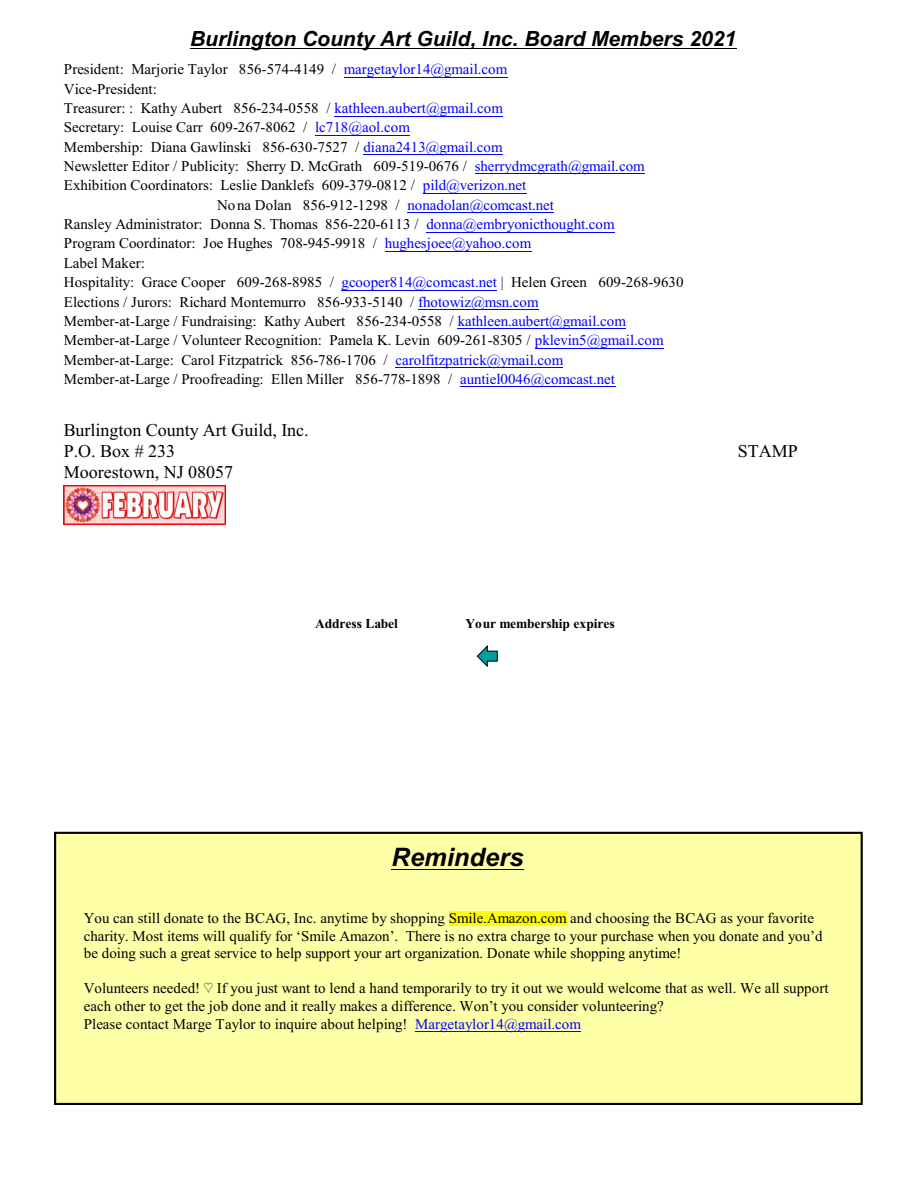
<style>
.page{position:relative;width:918px;height:1188px;background:#fff}
.page>*{position:absolute;margin:0;border:0;box-sizing:border-box;transform-origin:0 0}
.t1{font:italic 700 25.5px "Arial";color:#000}
.t2{font:italic 700 21px "Arial";color:#000}
.t3{font:18px/21.3px "Times New Roman";color:#000}
.t4{font:15px/17.7px "Times New Roman";color:#000}
.t5{font:700 13.5px "Times New Roman";color:#000}
.s1{color:#00f}
</style>
<div class="page">
<img style="left:63px;top:486px;width:162px;height:39px">
<div style="left:55px;top:833px;width:807px;height:271px;background:#ffffa8"></div>
<div style="left:54px;top:832px;width:809px;height:273px;border:2px solid #000"></div>
<div style="left:449px;top:911px;width:118px;height:15px;background:#ff0"></div>
<hr style="left:415px;top:1031px;width:166px;height:1px;background:#00f">
<hr style="left:190px;top:48px;width:546px;height:1px;background:#000">
<hr style="left:344px;top:77px;width:163px;height:1px;background:#00f">
<hr style="left:335px;top:116px;width:168px;height:1px;background:#00f">
<hr style="left:315px;top:135px;width:95px;height:1px;background:#00f">
<hr style="left:363px;top:154px;width:140px;height:1px;background:#00f">
<hr style="left:475px;top:174px;width:170px;height:1px;background:#00f">
<hr style="left:423px;top:193px;width:104px;height:1px;background:#00f">
<hr style="left:408px;top:212px;width:146px;height:1px;background:#00f">
<hr style="left:426px;top:232px;width:189px;height:1px;background:#00f">
<hr style="left:385px;top:251px;width:146px;height:1px;background:#00f">
<hr style="left:342px;top:290px;width:155px;height:1px;background:#00f">
<hr style="left:418px;top:309px;width:121px;height:1px;background:#00f">
<hr style="left:458px;top:328px;width:168px;height:1px;background:#00f">
<hr style="left:535px;top:348px;width:129px;height:1px;background:#00f">
<hr style="left:395px;top:367px;width:168px;height:1px;background:#00f">
<hr style="left:460px;top:386px;width:155px;height:1px;background:#00f">
<hr style="left:392px;top:869px;width:132px;height:1px;background:#000">
<svg style="left:477px;top:645px;width:21px;height:22px"></svg>
<h2 class="t2" style="left:190px;top:31px;width:547px">Burlington County Art Guild, Inc. Board Members 2021</h2>
<p class="t4" style="left:64px;top:62px;width:445px">President: Marjorie Taylor 856-574-4149 / <span class="s1">margetaylor14@gmail.com</span></p>
<p class="t4" style="left:64px;top:81px;width:94px">Vice-President:</p>
<p class="t4" style="left:64px;top:101px;width:441px">Treasurer: : Kathy Aubert 856-234-0558 / <span class="s1">kathleen.aubert@gmail.com</span></p>
<p class="t4" style="left:64px;top:120px;width:348px">Secretary: Louise Carr 609-267-8062 / <span class="s1">lc718@aol.com</span></p>
<p class="t4" style="left:64px;top:139px;width:440px">Membership: Diana Gawlinski 856-630-7527 / <span class="s1">diana2413@gmail.com</span></p>
<p class="t4" style="left:64px;top:159px;width:583px">Newsletter Editor / Publicity: Sherry D. McGrath 609-519-0676 / <span class="s1">sherrydmcgrath@gmail.com</span></p>
<p class="t4" style="left:64px;top:178px;width:464px">Exhibition Coordinators: Leslie Danklefs 609-379-0812 / <span class="s1">pild@verizon.net</span></p>
<p class="t4" style="left:217px;top:197px;width:338px">No na Dolan 856-912-1298 / <span class="s1">nonadolan@comcast.net</span></p>
<p class="t4" style="left:64px;top:217px;width:552px">Ransley Administrator: Donna S. Thomas 856-220-6113 / <span class="s1">donna@embryonicthought.com</span></p>
<p class="t4" style="left:64px;top:236px;width:469px">Program Coordinator: Joe Hughes 708-945-9918 / <span class="s1">hughesjoee@yahoo.com</span></p>
<p class="t4" style="left:64px;top:255px;width:82px">Label Maker:</p>
<p class="t4" style="left:64px;top:275px;width:621px">Hospitality: Grace Cooper 609-268-8985 / <span class="s1">gcooper814@comcast.net</span> | Helen Green 609-268-9630</p>
<p class="t4" style="left:64px;top:294px;width:476px">Elections / Jurors: Richard Montemurro 856-933-5140 / <span class="s1">fhotowiz@msn.com</span></p>
<p class="t4" style="left:64px;top:313px;width:564px">Member-at-Large / Fundraising: Kathy Aubert 856-234-0558 / <span class="s1">kathleen.aubert@gmail.com</span></p>
<p class="t4" style="left:64px;top:333px;width:601px">Member-at-Large / Volunteer Recognition: Pamela K. Levin 609-261-8305 / <span class="s1">pklevin5@gmail.com</span></p>
<p class="t4" style="left:64px;top:352px;width:501px">Member-at-Large: Carol Fitzpatrick 856-786-1706 / <span class="s1">carolfitzpatrick@ymail.com</span></p>
<p class="t4" style="left:64px;top:372px;width:553px">Member-at-Large / Proofreading: Ellen Miller 856-778-1898 / <span class="s1">auntiel0046@comcast.net</span></p>
<p class="t3" style="left:64px;top:421px;width:246px">Burlington County Art Guild, Inc.<br>P.O. Box # 233</p>
<p class="t3" style="left:64px;top:463px;width:171px">Moorestown, NJ 08057</p>
<p class="t5" style="left:315px;top:619px;width:85px">Address Label</p>
<p class="t5" style="left:466px;top:619px;width:151px">Your membership expires</p>
<h1 class="t1" style="left:392px;top:847px;width:134px">Reminders</h1>
<p class="t3" style="left:738px;top:442px;width:62px">STAMP</p>
<p class="t4" style="left:84px;top:910px;width:740px">You can still donate to the BCAG, Inc. anytime by shopping Smile.Amazon.com and choosing the BCAG as your favorite charity. Most items will qualify for ‘Smile Amazon’. There is no extra charge to your purchase when you donate and you’d be doing such a great service to help support your art organization. Donate while shopping anytime!</p>
<p class="t4" style="left:84px;top:981px;width:746px">Volunteers needed! If you just want to lend a hand temporarily to try it out we would welcome that as well. We all support each other to get the job done and it really makes a difference. Won’t you consider volunteering?<br>Please contact Marge Taylor to inquire about helping! <span class="s1">Margetaylor14@gmail.com</span></p>
</div>
